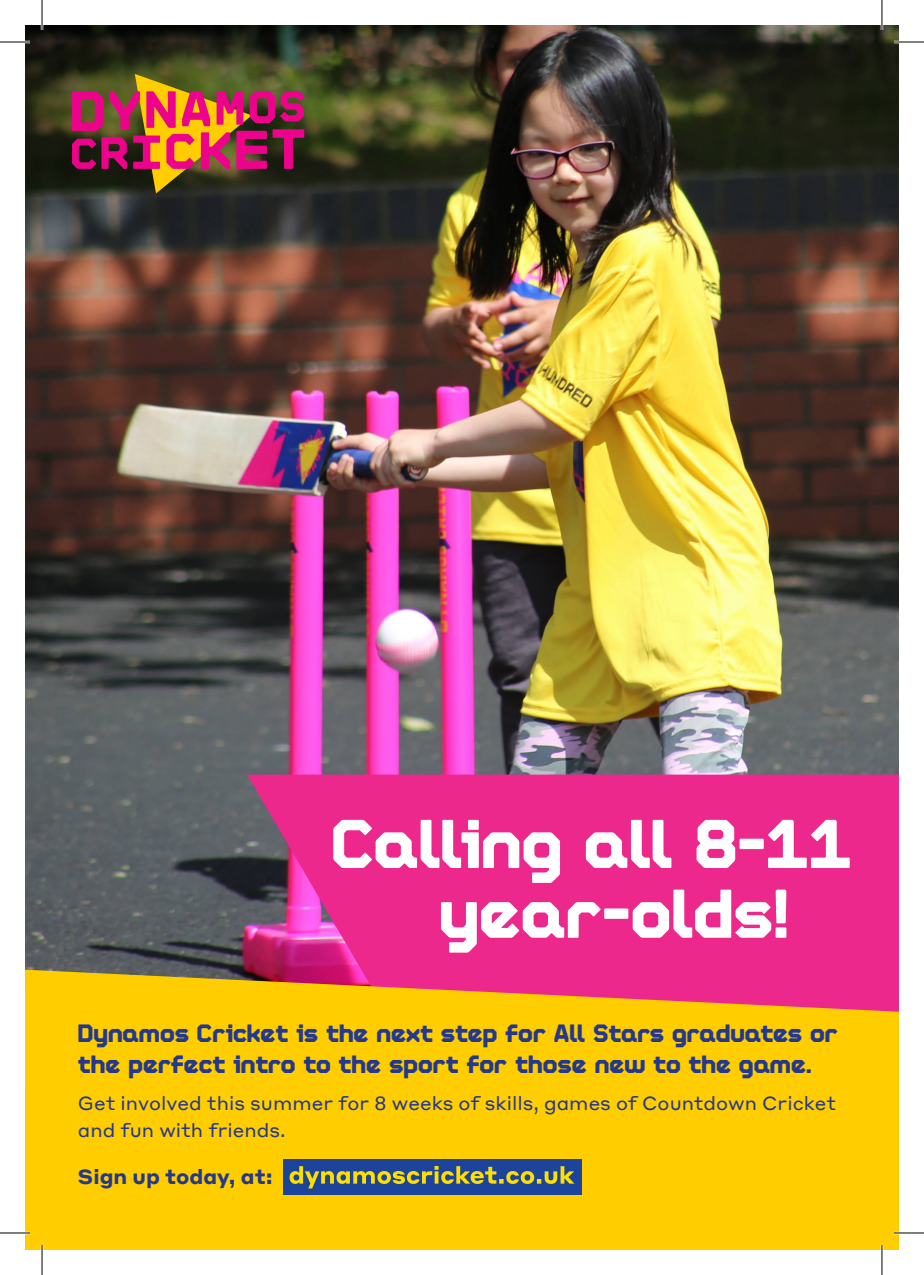
<style>
.page{position:relative;width:924px;height:1275px;background:#fff}
.page>*{position:absolute;margin:0;border:0;box-sizing:border-box;transform-origin:0 0}
.t1{font:72.2px/69.8px "Dynamos Display";color:#fff}
.t2{font:26px/30.6px "Dynamos Display";color:#24388d}
.t3{font:700 20.4px "Styrene A App";color:#24388d}
.t4{font:19px/27.2px "Styrene A App";color:#24388d}
</style>
<div class="page">
<img style="left:25px;top:25px;width:873px;height:749px">
<img style="left:25px;top:25px;width:667px;height:252px">
<svg style="left:25px;top:774px;width:873px;height:195px;background:#c13780"></svg>
<svg style="left:25px;top:969px;width:873px;height:281px;background:#fcbf0a"></svg>
<svg style="left:72px;top:74px;width:232px;height:119px;background:#8e413b"></svg>
<div style="left:283px;top:1159px;width:298px;height:36px;background:#1d449b"></div>
<svg style="left:289px;top:1166px;width:285px;height:22px"></svg>
<hr style="left:0;top:41px;width:30px;height:2px;background:#fff">
<hr style="left:893px;top:41px;width:30px;height:2px;background:#fff">
<hr style="left:0;top:1231px;width:30px;height:3px;background:#fff">
<hr style="left:893px;top:1231px;width:30px;height:3px;background:#fff">
<hr style="left:41px;top:0;width:2px;height:30px;background:#fff">
<hr style="left:41px;top:1245px;width:2px;height:30px;background:#fff">
<hr style="left:880px;top:0;width:2px;height:30px;background:#fff">
<hr style="left:880px;top:1245px;width:2px;height:30px;background:#fff">
<hr style="left:0;top:42px;width:30px;height:1px;background:#000">
<hr style="left:893px;top:42px;width:30px;height:1px;background:#000">
<hr style="left:0;top:1232px;width:30px;height:1px;background:#000">
<hr style="left:893px;top:1232px;width:30px;height:1px;background:#000">
<hr style="left:42px;top:0;width:1px;height:30px;background:#000">
<hr style="left:42px;top:1245px;width:1px;height:30px;background:#000">
<hr style="left:881px;top:0;width:1px;height:30px;background:#000">
<hr style="left:881px;top:1245px;width:1px;height:30px;background:#000">
<p class="t1" style="left:438px;top:807px;width:414px;text-indent:-108px">Calling all 8-11 year-olds!</p>
<p class="t2" style="left:78px;top:1017px;width:761px">Dynamos Cricket is the next step for All Stars graduates or the perfect intro to the sport for those new to the game.</p>
<p class="t4" style="left:78px;top:1087px;width:759px">Get involved this summer for 8 weeks of skills, games of Countdown Cricket and fun with friends.</p>
<p class="t3" style="left:78px;top:1159px;width:196px">Sign up today, at:</p>
</div>
